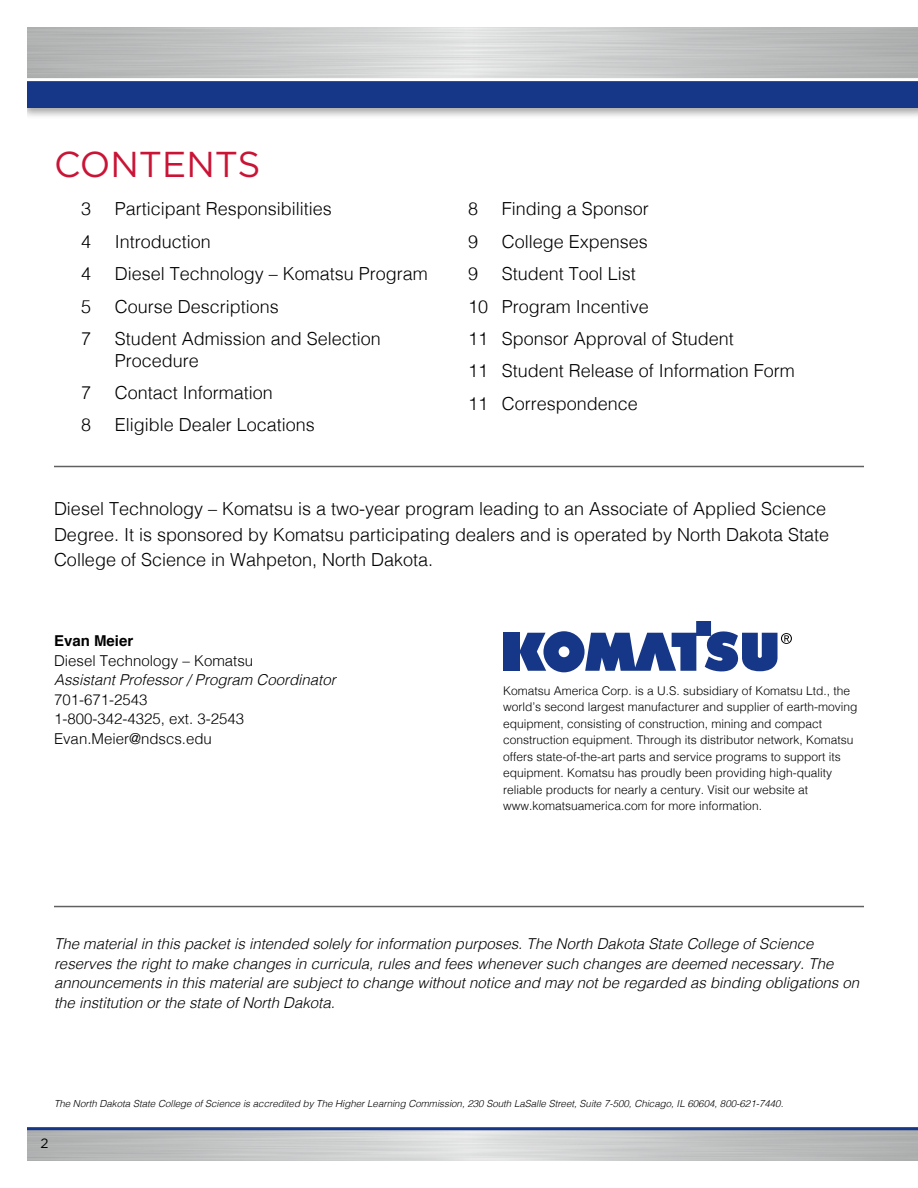
<style>
.page{position:relative;width:918px;height:1188px;background:#fff}
.page>*{position:absolute;margin:0;border:0;box-sizing:border-box;transform-origin:0 0}
.Heading{font:36px "Gotham";color:#ca1436}
.Intro_Paragraph{font:300 18px/25.5px "Helvetica";color:#000}
.Text{font:italic 300 15px/19.5px "Helvetica";color:#000}
.Text-2{font:300 15px/19.5px "Helvetica";color:#000}
.t1{font:13.5px "Gotham";color:#000}
.Helv_Light_8pt{font:300 12px/16.5px "Helvetica";color:#000}
.Disclaimer{font:italic 300 9.75px "Helvetica";color:#000}
.s1{font-weight:700}
.s2{font-style:italic}
</style>
<div class="page">
<hr style="left:27px;top:1127px;width:891px;height:3px;background:#163787">
<div style="left:19px;top:77px;width:899px;height:43px;background:#000;opacity:.35"></div>
<div style="left:27px;top:81px;width:891px;height:27px;background:#163787"></div>
<div style="left:0;top:0;width:27px;height:1188px;background:#fff"></div>
<hr style="left:27px;top:78px;width:891px;height:3px;background:#fff">
<hr style="left:54px;top:906px;width:810px;height:1px;background:#5f6060">
<hr style="left:54px;top:466px;width:810px;height:1px;background:#5f6060">
<div style="left:503px;top:633px;width:16px;height:38px;background:#163787"></div>
<svg style="left:519px;top:621px;width:273px;height:51px"></svg>
<p class="Heading" style="left:54px;top:142px;width:208px">CONTENTS</p>
<p class="Intro_Paragraph" style="left:81px;top:195px;width:12px">3</p>
<p class="Intro_Paragraph" style="left:115px;top:195px;width:219px">Participant Responsibilities</p>
<p class="Intro_Paragraph" style="left:81px;top:227px;width:12px">4</p>
<p class="Intro_Paragraph" style="left:115px;top:227px;width:98px">Introduction</p>
<p class="Intro_Paragraph" style="left:81px;top:260px;width:12px">4</p>
<p class="Intro_Paragraph" style="left:115px;top:260px;width:315px">Diesel Technology – Komatsu Program</p>
<p class="Intro_Paragraph" style="left:81px;top:292px;width:12px">5</p>
<p class="Intro_Paragraph" style="left:115px;top:292px;width:166px">Course Descriptions</p>
<p class="Intro_Paragraph" style="left:81px;top:325px;width:12px">7</p>
<p class="Intro_Paragraph" style="left:115px;top:327px;width:268px;line-height:21.6px">Student Admission and Selection<br>Procedure</p>
<p class="Intro_Paragraph" style="left:81px;top:379px;width:12px">7</p>
<p class="Intro_Paragraph" style="left:115px;top:379px;width:160px">Contact Information</p>
<p class="Intro_Paragraph" style="left:81px;top:411px;width:12px">8</p>
<p class="Intro_Paragraph" style="left:115px;top:411px;width:202px">Eligible Dealer Locations</p>
<p class="Intro_Paragraph" style="left:468px;top:195px;width:12px">8</p>
<p class="Intro_Paragraph" style="left:502px;top:195px;width:149px">Finding a Sponsor</p>
<p class="Intro_Paragraph" style="left:468px;top:227px;width:12px">9</p>
<p class="Intro_Paragraph" style="left:502px;top:227px;width:148px">College Expenses</p>
<p class="Intro_Paragraph" style="left:468px;top:260px;width:12px">9</p>
<p class="Intro_Paragraph" style="left:502px;top:260px;width:136px">Student Tool List</p>
<p class="Intro_Paragraph" style="left:468px;top:292px;width:182px">10 Program Incentive</p>
<p class="Intro_Paragraph" style="left:468px;top:325px;width:267px">11 Sponsor Approval of Student</p>
<p class="Intro_Paragraph" style="left:468px;top:357px;width:328px">11 Student Release of Information Form</p>
<p class="Intro_Paragraph" style="left:468px;top:389px;width:171px">11 Correspondence</p>
<p class="Intro_Paragraph" style="left:54px;top:495px;width:777px">Diesel Technology – Komatsu is a two-year program leading to an Associate of Applied Science<br>Degree. It is sponsored by Komatsu participating dealers and is operated by North Dakota State<br>College of Science in Wahpeton, North Dakota.</p>
<p class="Text-2" style="left:54px;top:630px;width:283px"><span class="s1">Evan Meier<br></span>Diesel Technology – Komatsu<br><span class="s2">Assistant Professor / Program Coordinator<br></span>701-671-2543<br>1-800-342-4325, ext. 3-2543<br>Evan.Meier@ndscs.edu</p>
<p class="Helv_Light_8pt" style="left:503px;top:681px;width:356px">Komatsu America Corp. is a U.S. subsidiary of Komatsu Ltd., the world’s second largest manufacturer and supplier of earth-moving equipment, consisting of construction, mining and compact construction equipment. Through its distributor network, Komatsu offers state-of-the-art parts and service programs to support its equipment. Komatsu has proudly been providing high-quality reliable products for nearly a century. Visit our website at www.komatsuamerica.com for more information.</p>
<p class="Text" style="left:54px;top:934px;width:807px">The material in this packet is intended solely for information purposes. The North Dakota State College of Science reserves the right to make changes in curricula, rules and fees whenever such changes are deemed necessary. The announcements in this material are subject to change without notice and may not be regarded as binding obligations on the institution or the state of North Dakota.</p>
<p class="Disclaimer" style="left:54px;top:1095px;width:731px">The North Dakota State College of Science is accredited by The Higher Learning Commission, 230 South LaSalle Street, Suite 7-500, Chicago, IL 60604, 800-621-7440.</p>
<p class="t1" style="left:40px;top:1134px;width:10px">2</p>
</div>
